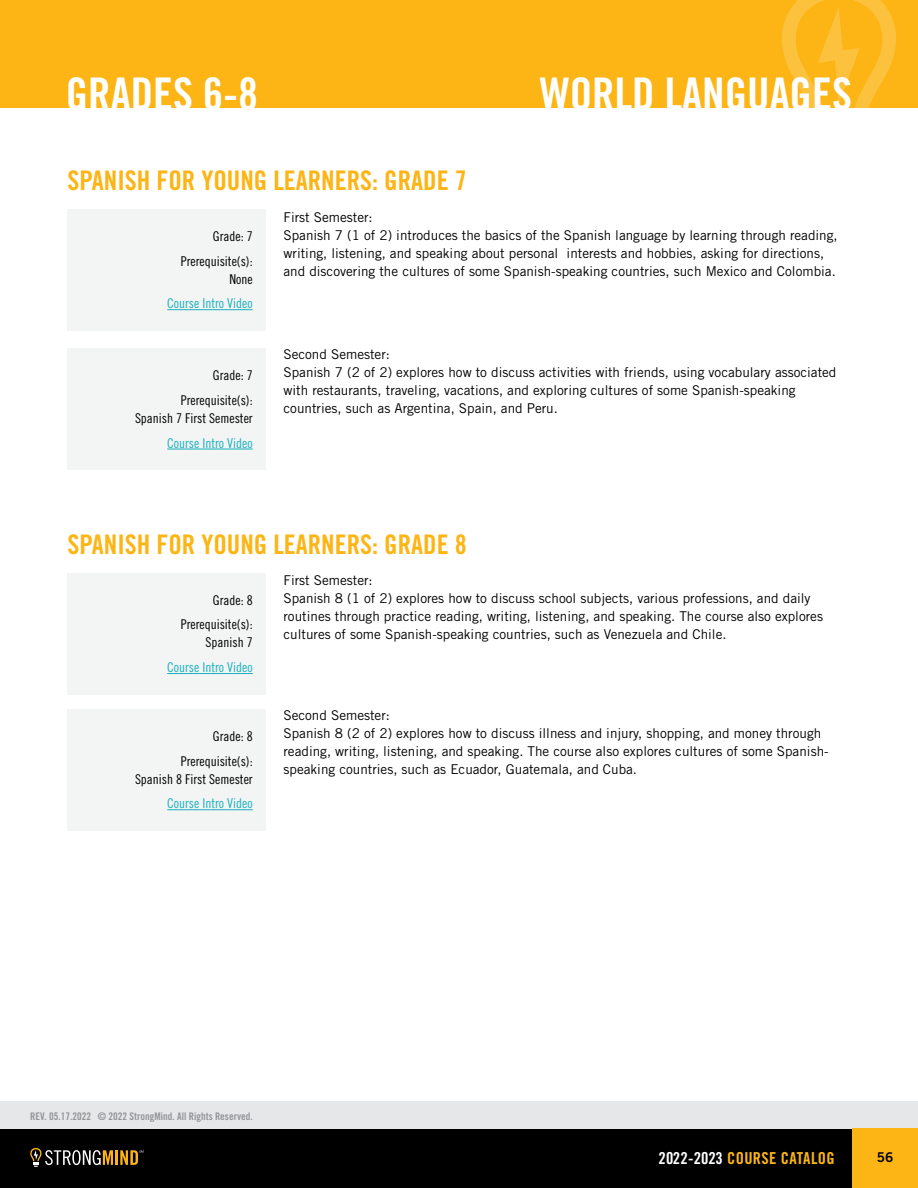
<style>
.page{position:relative;width:918px;height:1188px;background:#fff}
.page>*{position:absolute;margin:0;border:0;box-sizing:border-box;transform-origin:0 0}
.t1{font:45px "Trade Gothic LT Std Bd Cn 20";color:#fff}
.t2{font:27px "Trade Gothic LT Std Bd Cn 20";color:#fcb515}
.t3{font:16.5px "Trade Gothic LT Std Bd Cn 20";letter-spacing:.02em;color:#fcb515}
.t4{font:13.5px/18px "Trade Gothic LT Std";color:#000}
.t5{font:13.5px/24.8px "Trade Gothic LT Std Cn 18";color:#000;text-align:right}
.t6{font:13.5px "Trade Gothic LT Std Cn 18";color:#1ab0bd}
.t7{font:13.5px "Trade Gothic LT Std Bd 2";color:#000}
.t8{font:10.5px "Trade Gothic LT Std Bd Cn 20";color:#939598}
.s1{color:#fff}
</style>
<div class="page">
<div style="left:0;top:1102px;width:918px;height:27px;background:#e6e7e8"></div>
<div style="left:0;top:1129px;width:918px;height:59px;background:#000"></div>
<div style="left:852px;top:1129px;width:66px;height:59px;background:#fcb515"></div>
<hr style="left:115px;top:1150px;width:3px;height:15px;background:#fcb515">
<svg style="left:30px;top:1148px;width:83px;height:19px"></svg>
<svg style="left:120px;top:1150px;width:24px;height:15px"></svg>
<div style="left:0;top:0;width:918px;height:108px;background:#fcb515"></div>
<svg style="left:782px;top:0;width:114px;height:108px"></svg>
<div style="left:68px;top:209px;width:198px;height:121px;background:#f3f4f4"></div>
<hr style="left:167px;top:309px;width:86px;height:1px;background:#1ab0bd">
<div style="left:68px;top:573px;width:198px;height:121px;background:#f3f4f4"></div>
<hr style="left:167px;top:673px;width:86px;height:1px;background:#1ab0bd">
<div style="left:68px;top:348px;width:198px;height:122px;background:#f3f4f4"></div>
<hr style="left:167px;top:449px;width:86px;height:1px;background:#1ab0bd">
<div style="left:68px;top:709px;width:198px;height:122px;background:#f3f4f4"></div>
<hr style="left:167px;top:809px;width:86px;height:1px;background:#1ab0bd">
<h1 class="t1" style="left:66px;top:66px;width:194px">GRADES 6-8</h1>
<h1 class="t1" style="left:540px;top:66px;width:314px">WORLD LANGUAGES</h1>
<h2 class="t2" style="left:68px;top:164px;width:401px">SPANISH FOR YOUNG LEARNERS: GRADE 7</h2>
<p class="t4" style="left:284px;top:208px;width:556px">First Semester:<br>Spanish 7 (1 of 2) introduces the basics of the Spanish language by learning through reading, writing, listening, and speaking about personal interests and hobbies, asking for directions, and discovering the cultures of some Spanish-speaking countries, such Mexico and Colombia.</p>
<p class="t5" style="left:181px;top:224px;width:73px">Grade: 7<br>Prerequisite(s):</p>
<p class="t5" style="left:229px;top:266px;width:25px">None</p>
<p class="t6" style="left:167px;top:296px;width:87px">Course Intro Video</p>
<p class="t5" style="left:181px;top:363px;width:73px">Grade: 7<br>Prerequisite(s):</p>
<p class="t5" style="left:135px;top:406px;width:119px">Spanish 7 First Semester</p>
<p class="t6" style="left:167px;top:435px;width:87px">Course Intro Video</p>
<p class="t4" style="left:284px;top:345px;width:555px">Second Semester:<br>Spanish 7 (2 of 2) explores how to discuss activities with friends, using vocabulary associated with restaurants, traveling, vacations, and exploring cultures of some Spanish-speaking countries, such as Argentina, Spain, and Peru.</p>
<h2 class="t2" style="left:68px;top:528px;width:401px">SPANISH FOR YOUNG LEARNERS: GRADE 8</h2>
<p class="t4" style="left:284px;top:571px;width:541px">First Semester:<br>Spanish 8 (1 of 2) explores how to discuss school subjects, various professions, and daily routines through practice reading, writing, listening, and speaking. The course also explores cultures of some Spanish-speaking countries, such as Venezuela and Chile.</p>
<p class="t5" style="left:181px;top:587px;width:73px">Grade: 8<br>Prerequisite(s):</p>
<p class="t5" style="left:206px;top:630px;width:49px">Spanish 7</p>
<p class="t6" style="left:167px;top:659px;width:87px">Course Intro Video</p>
<p class="t5" style="left:181px;top:724px;width:73px">Grade: 8<br>Prerequisite(s):</p>
<p class="t5" style="left:135px;top:766px;width:119px">Spanish 8 First Semester</p>
<p class="t6" style="left:167px;top:796px;width:87px">Course Intro Video</p>
<p class="t4" style="left:284px;top:706px;width:547px">Second Semester:<br>Spanish 8 (2 of 2) explores how to discuss illness and injury, shopping, and money through reading, writing, listening, and speaking. The course also explores cultures of some Spanish&shy;speaking countries, such as Ecuador, Guatemala, and Cuba.</p>
<p class="t8" style="left:30px;top:1110px;width:224px">REV. 05.17.2022 © 2022 StrongMind. All Rights Reserved.</p>
<p class="t3" style="left:658px;top:1148px;width:178px"><span class="s1">2022-2023</span> COURSE CATALOG</p>
<p class="t7" style="left:877px;top:1148px;width:18px">56</p>
</div>
